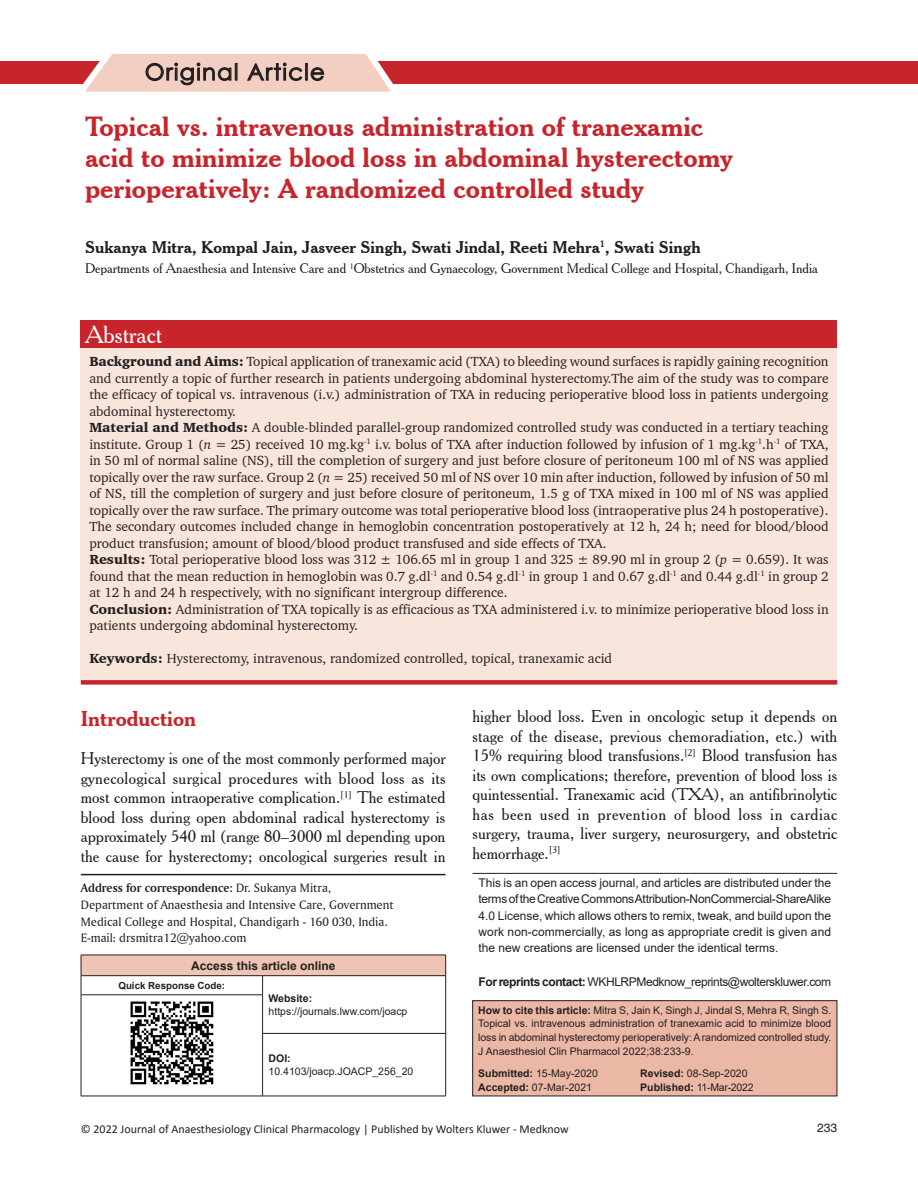
<style>
.page{position:relative;width:918px;height:1188px;background:#fff}
.page>*{position:absolute;margin:0;border:0;box-sizing:border-box;transform-origin:0 0}
.AT{font:700 27px/30.8px "Cheltenham BT";color:#c8242b}
.ABSH{font:24px "Cheltenham BT";color:#fff}
.AH{font:22.5px "Century Gothic";letter-spacing:.06em;color:#231f20}
.t1{font:700 21px "Cheltenham BT";color:#c8242b}
.TX{font:16.5px/19.5px "Cheltenham BT";letter-spacing:.005em;color:#231f20;text-align:justify}
.AU{font:700 16.5px "Cheltenham BT";color:#231f20}
.ABS{font:13.5px/16.5px "Charter BT";color:#231f20;text-align:justify}
.AFF{font:13.5px "Cheltenham BT";color:#231f20}
.KWD{font:13.5px "Charter BT";color:#231f20}
.ADD{font:12.75px/16.5px "Amerigo BT Roman A";color:#231f20}
.C{font:12px/16.2px "Arial";color:#231f20;text-align:justify}
.t2{font:12px "Calibri";color:#231f20}
.C-2{font:12px "Arial";letter-spacing:-.035em;color:#231f20}
.AAO{font:700 12px "Arial";color:#231f20}
.t3{font:12px "Helvetica";color:#231f20}
.HTC{font:10.5px/13.6px "Arial";color:#231f20;text-align:justify}
.Web{font:10.5px/13.5px "Arial";color:#231f20}
.HIS{font:10.5px "Arial";color:#231f20}
.HIS-2{font:10.5px "Arial";letter-spacing:-.025em;color:#231f20}
.QRC{font:700 9.75px "Arial";color:#231f20}
.s1{font-weight:900}
.s2{font-style:italic}
.s3{font-family:"Amerigo BT Bold A"}
.s4{font-weight:700}
</style>
<div class="page">
<hr style="left:81px;top:874px;width:364px;height:1px;background:#231f20">
<div style="left:81px;top:955px;width:365px;height:21px;background:#efc4b4"></div>
<hr style="left:81px;top:1096px;width:182px;height:1px;background:#231f20">
<hr style="left:81px;top:955px;width:182px;height:1px;background:#231f20">
<hr style="left:263px;top:955px;width:183px;height:1px;background:#231f20">
<hr style="left:81px;top:975px;width:182px;height:1px;background:#231f20">
<svg style="left:81px;top:955px;width:1px;height:40px"></svg>
<hr style="left:263px;top:975px;width:183px;height:1px;background:#231f20">
<svg style="left:445px;top:955px;width:1px;height:40px"></svg>
<hr style="left:445px;top:995px;width:1px;height:38px;background:#231f20">
<hr style="left:81px;top:995px;width:182px;height:1px;background:#231f20">
<hr style="left:81px;top:995px;width:1px;height:38px;background:#231f20">
<hr style="left:81px;top:1033px;width:1px;height:63px;background:#231f20">
<hr style="left:262px;top:1033px;width:184px;height:1px;background:#231f20">
<hr style="left:445px;top:1034px;width:1px;height:62px;background:#231f20">
<hr style="left:263px;top:1096px;width:183px;height:1px;background:#231f20">
<svg style="left:262px;top:976px;width:1px;height:19px"></svg>
<hr style="left:262px;top:995px;width:1px;height:38px;background:#231f20">
<hr style="left:262px;top:1034px;width:1px;height:62px;background:#231f20">
<img style="left:130px;top:1001px;width:84px;height:84px">
<div style="left:81px;top:347px;width:756px;height:333px;background:#f8e5dc"></div>
<div style="left:81px;top:680px;width:756px;height:5px;background:#c8242b"></div>
<div style="left:81px;top:320px;width:756px;height:28px;background:#c8242b"></div>
<div style="left:473px;top:1001px;width:364px;height:95px;background:#ecb8a6"></div>
<div style="left:0;top:61px;width:918px;height:23px;background:#c8242b"></div>
<svg style="left:83px;top:54px;width:310px;height:38px;background:#debcb1"></svg>
<hr style="left:472px;top:873px;width:365px;height:1px;background:#231f20">
<p class="AH" style="left:145px;top:56px;width:181px">Original Article</p>
<p class="AT" style="left:85px;top:111px;width:649px">Topical vs. intravenous administration of tranexamic acid to minimize blood loss in abdominal hysterectomy perioperatively: A randomized controlled study</p>
<p class="AU" style="left:85px;top:236px;width:617px">Sukanya Mitra, Kompal Jain, Jasveer Singh, Swati Jindal, Reeti Mehra<sup>1</sup>, Swati Singh</p>
<p class="AFF" style="left:85px;top:260px;width:734px">Departments of Anaesthesia and Intensive Care and <sup>1</sup>Obstetrics and Gynaecology, Government Medical College and Hospital, Chandigarh, India</p>
<p class="ABSH" style="left:85px;top:320px;width:78px">Abstract</p>
<p class="ABS" style="left:89px;top:353px;width:741px"><span class="s1">Background and Aims:</span> Topical application of tranexamic acid (TXA) to bleeding wound surfaces is rapidly gaining recognition and currently a topic of further research in patients undergoing abdominal hysterectomy.The aim of the study was to compare the efficacy of topical vs. intravenous (i.v.) administration of TXA in reducing perioperative blood loss in patients undergoing abdominal hysterectomy.</p>
<p class="ABS" style="left:89px;top:419px;width:741px"><span class="s1">Material and Methods:</span> A double‑blinded parallel‑group randomized controlled study was conducted in a tertiary teaching institute. Group 1 (<span class="s2">n</span> = 25) received 10 mg.kg<sup>‑1</sup> i.v. bolus of TXA after induction followed by infusion of 1 mg.kg<sup>‑1</sup>.h<sup>‑1</sup> of TXA, in 50 ml of normal saline (NS), till the completion of surgery and just before closure of peritoneum 100 ml of NS was applied topically over the raw surface. Group 2 (<span class="s2">n</span> = 25) received 50 ml of NS over 10 min after induction, followed by infusion of 50 ml of NS, till the completion of surgery and just before closure of peritoneum, 1.5 g of TXA mixed in 100 ml of NS was applied topically over the raw surface. The primary outcome was total perioperative blood loss (intraoperative plus 24 h postoperative).<br>The secondary outcomes included change in hemoglobin concentration postoperatively at 12 h, 24 h; need for blood/blood product transfusion; amount of blood/blood product transfused and side effects of TXA.</p>
<p class="ABS" style="left:89px;top:551px;width:741px"><span class="s1">Results:</span> Total perioperative blood loss was 312 ± 106.65 ml in group 1 and 325 ± 89.90 ml in group 2 (<span class="s2">p</span> = 0.659). It was found that the mean reduction in hemoglobin was 0.7 g.dl<sup>‑1</sup> and 0.54 g.dl<sup>‑1</sup> in group 1 and 0.67 g.dl<sup>‑1</sup> and 0.44 g.dl<sup>‑1</sup> in group 2 at 12 h and 24 h respectively, with no significant intergroup difference.</p>
<p class="ABS" style="left:89px;top:600px;width:741px"><span class="s1">Conclusion:</span> Administration of TXA topically is as efficacious as TXA administered i.v. to minimize perioperative blood loss in patients undergoing abdominal hysterectomy.</p>
<p class="KWD" style="left:89px;top:650px;width:524px"><span class="s1">Keywords:</span> Hysterectomy, intravenous, randomized controlled, topical, tranexamic acid</p>
<h1 class="t1" style="left:81px;top:705px;width:117px">Introduction</h1>
<p class="TX" style="left:81px;top:748px;width:366px">Hysterectomy is one of the most commonly performed major gynecological surgical procedures with blood loss as its most common intraoperative complication.<sup>[1]</sup> The estimated blood loss during open abdominal radical hysterectomy is approximately 540 ml (range 80–3000 ml depending upon the cause for hysterectomy; oncological surgeries result in</p>
<p class="ADD" style="left:81px;top:880px;width:314px"><span class="s3">Address for correspondence:</span> Dr. Sukanya Mitra, Department of Anaesthesia and Intensive Care, Government Medical College and Hospital, Chandigarh - 160 030, India.<br>E‑mail: drsmitra12@yahoo.com</p>
<p class="AAO" style="left:191px;top:957px;width:146px">Access this article online</p>
<p class="QRC" style="left:118px;top:978px;width:108px">Quick Response Code:</p>
<p class="Web" style="left:269px;top:991px;width:140px"><span class="s4">Website: </span>https://journals.lww.com/joacp</p>
<p class="Web" style="left:269px;top:1051px;width:146px"><span class="s4">DOI:<br></span>10.4103/joacp.JOACP_256_20</p>
<p class="TX" style="left:472px;top:707px;width:366px">higher blood loss. Even in oncologic setup it depends on stage of the disease, previous chemoradiation, etc.) with 15% requiring blood transfusions.<sup>[2]</sup> Blood transfusion has its own complications; therefore, prevention of blood loss is quintessential. Tranexamic acid (TXA), an antifibrinolytic has been used in prevention of blood loss in cardiac surgery, trauma, liver surgery, neurosurgery, and obstetric hemorrhage.<sup>[3]</sup></p>
<p class="C" style="left:478px;top:875px;width:354px">This is an open access journal, and articles are distributed under the terms of the Creative Commons Attribution‑NonCommercial‑ShareAlike 4.0 License, which allows others to remix, tweak, and build upon the work non‑commercially, as long as appropriate credit is given and the new creations are licensed under the identical terms.</p>
<p class="C-2" style="left:478px;top:973px;width:354px"><span class="s4">For reprints contact:</span> WKHLRPMedknow_reprints@wolterskluwer.com</p>
<p class="HTC" style="left:478px;top:1003px;width:355px"><span class="s4">How to cite this article:</span> Mitra S, Jain K, Singh J, Jindal S, Mehra R, Singh S.<br>Topical vs. intravenous administration of tranexamic acid to minimize blood loss in abdominal hysterectomy perioperatively: A randomized controlled study.<br>J Anaesthesiol Clin Pharmacol 2022;38:233-9.</p>
<p class="HIS" style="left:478px;top:1066px;width:121px"><span class="s4">Submitted:</span> 15‑May‑2020</p>
<p class="HIS" style="left:640px;top:1066px;width:109px"><span class="s4">Revised:</span> 08-Sep-2020</p>
<p class="HIS" style="left:478px;top:1080px;width:115px"><span class="s4">Accepted:</span> 07-Mar-2021</p>
<p class="HIS-2" style="left:640px;top:1080px;width:115px"><span class="s4">Published:</span> 11-Mar-2022</p>
<p class="t2" style="left:81px;top:1120px;width:489px">© 2022 Journal of Anaesthesiology Clinical Pharmacology | Published by Wolters Kluwer - Medknow</p>
<p class="t3" style="left:817px;top:1121px;width:22px">233</p>
</div>
